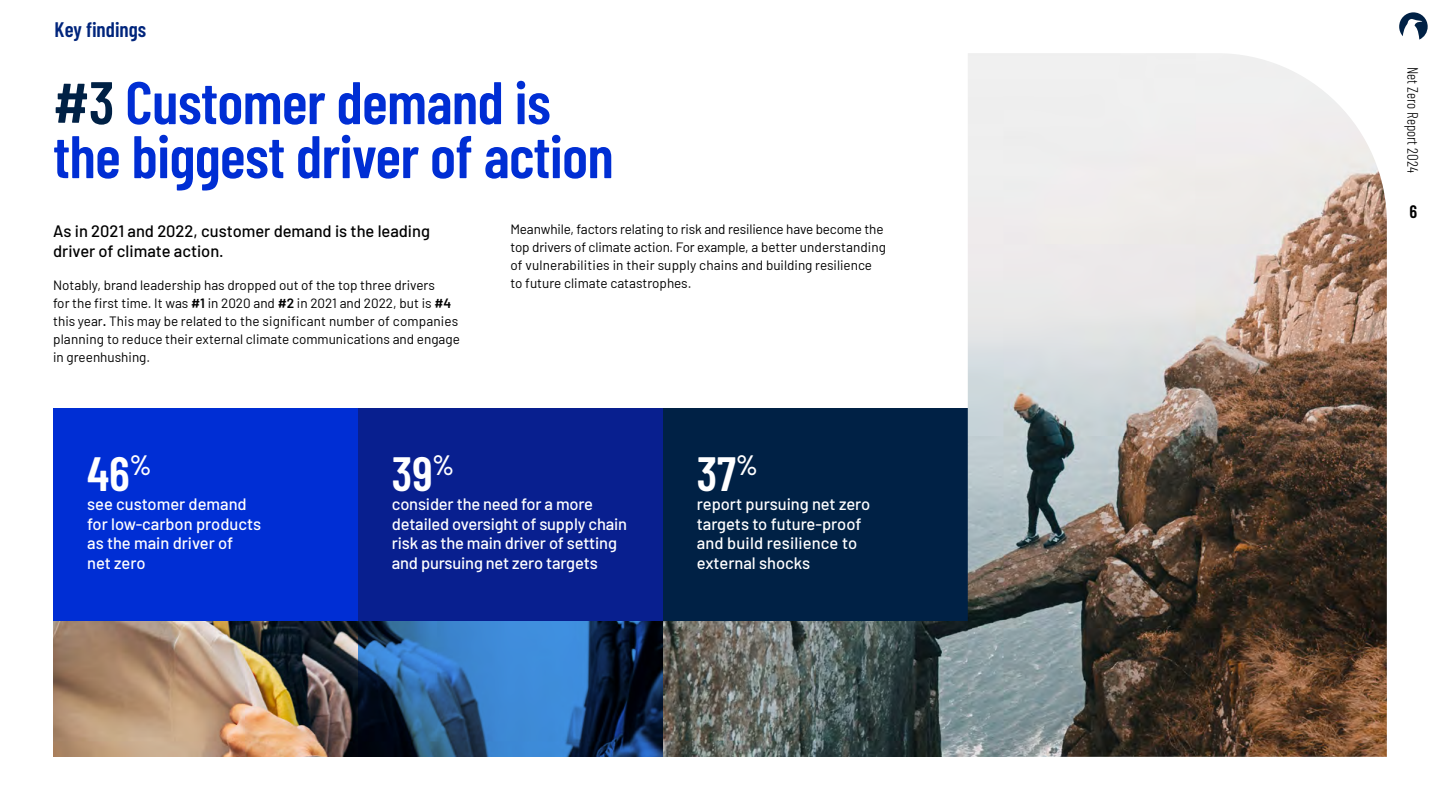
<style>
.page{position:relative;width:1440px;height:810px;background:#fff}
.page>*{position:absolute;margin:0;border:0;box-sizing:border-box;transform-origin:0 0}
.t1{font:600 60px/54px "Barlow Condensed";letter-spacing:-.01em;color:#002ed4}
.t2{font:600 48px "Barlow Condensed";color:#fff}
.t3{font:600 21px "Barlow Condensed";color:#00257c}
.t4{font:600 18px "Barlow Condensed";color:#000}
.t5{font:500 16.5px/19.5px "Barlow";letter-spacing:-.01em;color:#fff}
.t6{font:500 16.5px/19.5px "Barlow";color:#000}
.t7{font:300 15px "Barlow Condensed";color:#000}
.t8{font:13.5px/18px "Barlow";color:#000}
.s1{color:#002145}
.s2{font-weight:600}
</style>
<div class="page">
<svg style="left:1399px;top:12px;width:29px;height:28px"></svg>
<img style="left:53px;top:621px;width:915px;height:136px">
<div style="left:663px;top:409px;width:305px;height:212px;background:#002145"></div>
<svg style="left:358px;top:621px;width:305px;height:136px;background:#27578a"></svg>
<div style="left:53px;top:409px;width:305px;height:212px;background:#002ed4"></div>
<div style="left:358px;top:409px;width:305px;height:212px;background:#081f8f"></div>
<img style="left:968px;top:53px;width:419px;height:704px">
<h3 class="t3" style="left:55px;top:14px;width:93px">Key findings</h3>
<h1 class="t1" style="left:53px;top:72px;width:562px"><span class="s1">#3</span> Customer demand is the biggest driver of action</h1>
<p class="t8" style="left:510px;top:219px;width:377px">Meanwhile, factors relating to risk and resilience have become the top drivers of climate action. For example, a better understanding of vulnerabilities in their supply chains and building resilience to future climate catastrophes.</p>
<p class="t6" style="left:53px;top:220px;width:378px">As in 2021 and 2022, customer demand is the leading driver of climate action.</p>
<p class="t8" style="left:53px;top:275px;width:408px">Notably, brand leadership has dropped out of the top three drivers<br>for the first time. It was <span class="s2">#1</span> in 2020 and <span class="s2">#2</span> in 2021 and 2022, but is <span class="s2">#4 </span>this year<span class="s2">.</span> This may be related to the significant number of companies planning to reduce their external climate communications and engage in greenhushing.</p>
<h2 class="t2" style="left:87px;top:439px;width:66px">46<sup>%</sup></h2>
<p class="t5" style="left:87px;top:493px;width:176px">see customer demand for low-carbon products as the main driver of<br>net zero</p>
<h2 class="t2" style="left:392px;top:439px;width:64px">39<sup>%</sup></h2>
<p class="t5" style="left:392px;top:493px;width:237px">consider the need for a more detailed oversight of supply chain risk as the main driver of setting and pursuing net zero targets</p>
<h2 class="t2" style="left:697px;top:439px;width:62px">37<sup>%</sup></h2>
<p class="t5" style="left:697px;top:493px;width:175px">report pursuing net zero targets to future-proof and build resilience to external shocks</p>
<p class="t7" style="left:1424px;top:67px;width:107px;rotate:90deg">Net Zero Report 2024</p>
<h3 class="t4" style="left:1410px;top:199px;width:9px">6</h3>
</div>
